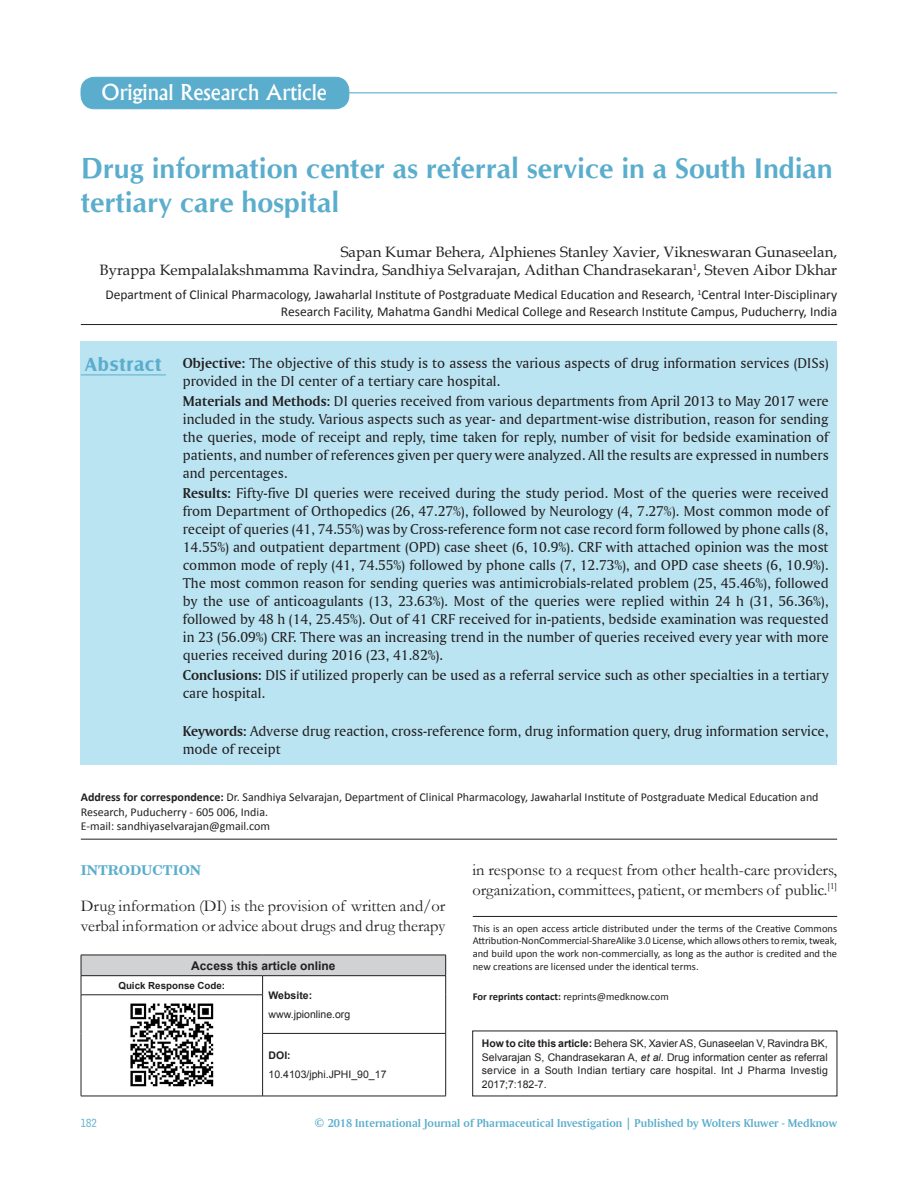
<style>
.page{position:relative;width:918px;height:1188px;background:#fff}
.page>*{position:absolute;margin:0;border:0;box-sizing:border-box;transform-origin:0 0}
.AT{font:700 28.5px/34.2px "CG Omega";color:#5aadcd}
.AH{font:500 21px "Albertus";color:#fff}
.ABSH{font:700 19.5px "Castle T";letter-spacing:.04em;color:#5aadcd}
.TX{font:16.5px/19.5px "Garamond";letter-spacing:-.005em;color:#231f20}
.ABS{font:15px/18px "Amerigo BT Roman A";color:#231f20}
.AU{font:15px/18px "Book Antiqua";color:#231f20;text-align:right}
.KWD{font:15px/18px "Amerigo BT Roman A";color:#231f20}
.AFF{font:13.5px/16.2px "Calibri";color:#231f20;text-align:right}
.t1{font:700 13.5px "Century Schoolbook BT";color:#5aadcd}
.ADD{font:12px/14.4px "Calibri";color:#231f20}
.t2{font:12px "Amerigo BT Bold A";color:#5aadcd}
.AAO{font:700 12px "Arial";color:#231f20}
.t3{font:12px "Bell Centennial BT Address";color:#5aadcd}
.Reprint{font:10.5px/12.6px "Calibri";color:#231f20;text-align:justify}
.SRC{font:10.5px/13.5px "Arial";letter-spacing:.02em;color:#231f20;text-align:justify}
.WEB{font:10.5px "Arial";color:#231f20}
.WEB-2{font:700 10.5px "Arial";color:#231f20}
.QRC{font:700 9.75px "Arial";color:#231f20}
.s1{font-family:"Amerigo BT Bold A"}
.s2{font-weight:700}
.s3{font-style:italic}
</style>
<div class="page">
<hr style="left:81px;top:324px;width:756px;height:1px;background:#231f20">
<div style="left:81px;top:341px;width:756px;height:424px;background:#bae4f2"></div>
<hr style="left:81px;top:375px;width:85px;height:1px;background:#5aadcd">
<hr style="left:81px;top:839px;width:756px;height:1px;background:#231f20">
<div style="left:81px;top:955px;width:365px;height:21px;background:#d1d2d4"></div>
<hr style="left:445px;top:995px;width:1px;height:38px;background:#231f20">
<hr style="left:81px;top:995px;width:182px;height:1px;background:#231f20">
<hr style="left:81px;top:995px;width:1px;height:38px;background:#231f20">
<hr style="left:81px;top:1033px;width:1px;height:63px;background:#231f20">
<hr style="left:81px;top:1096px;width:182px;height:1px;background:#231f20">
<hr style="left:262px;top:1033px;width:184px;height:1px;background:#231f20">
<hr style="left:445px;top:1034px;width:1px;height:62px;background:#231f20">
<hr style="left:263px;top:1096px;width:183px;height:1px;background:#231f20">
<svg style="left:262px;top:976px;width:1px;height:19px"></svg>
<hr style="left:262px;top:995px;width:1px;height:38px;background:#231f20">
<hr style="left:262px;top:1034px;width:1px;height:62px;background:#231f20">
<hr style="left:81px;top:955px;width:182px;height:1px;background:#231f20">
<svg style="left:81px;top:955px;width:1px;height:40px"></svg>
<hr style="left:263px;top:955px;width:183px;height:1px;background:#231f20">
<svg style="left:445px;top:955px;width:1px;height:40px"></svg>
<hr style="left:81px;top:975px;width:182px;height:1px;background:#231f20">
<hr style="left:263px;top:975px;width:183px;height:1px;background:#231f20">
<img style="left:130px;top:1003px;width:84px;height:84px">
<hr style="left:261px;top:92px;width:576px;height:1px;background:#5aadcd">
<div style="left:81px;top:77px;width:268px;height:32px;background:#5aadcd;border-radius:14px"></div>
<div style="left:81px;top:77px;width:268px;height:32px;border:1px solid #5aadcd;border-radius:14px"></div>
<hr style="left:473px;top:916px;width:364px;height:1px;background:#231f20">
<p class="AH" style="left:102px;top:80px;width:227px">Original Research Article</p>
<p class="AT" style="left:81px;top:151px;width:753px">Drug information center as referral service in a South Indian tertiary care hospital</p>
<p class="AU" style="left:100px;top:242px;width:739px">Sapan Kumar Behera, Alphienes Stanley Xavier, Vikneswaran Gunaseelan,<br>Byrappa Kempalalakshmamma Ravindra, Sandhiya Selvarajan, Adithan Chandrasekaran<sup>1</sup>, Steven Aibor Dkhar</p>
<p class="AFF" style="left:105px;top:287px;width:733px">Department of Clinical Pharmacology, Jawaharlal Institute of Postgraduate Medical Education and Research, <sup>1</sup>Central Inter-Disciplinary<br>Research Facility, Mahatma Gandhi Medical College and Research Institute Campus, Puducherry, India</p>
<p class="ABSH" style="left:85px;top:353px;width:78px">Abstract</p>
<p class="ABS" style="left:183px;top:354px;width:647px"><span class="s1">Objective:</span> The objective of this study is to assess the various aspects of drug information services (DISs) provided in the DI center of a tertiary care hospital.</p>
<p class="ABS" style="left:183px;top:392px;width:647px;text-align:justify"><span class="s1">Materials and Methods:</span> DI queries received from various departments from April 2013 to May 2017 were included in the study. Various aspects such as year‑ and department‑wise distribution, reason for sending the queries, mode of receipt and reply, time taken for reply, number of visit for bedside examination of patients, and number of references given per query were analyzed. All the results are expressed in numbers and percentages.</p>
<p class="ABS" style="left:183px;top:484px;width:647px;text-align:justify"><span class="s1">Results:</span> Fifty‑five DI queries were received during the study period. Most of the queries were received from Department of Orthopedics (26, 47.27%), followed by Neurology (4, 7.27%). Most common mode of receipt of queries (41, 74.55%) was by Cross-reference form not case record form followed by phone calls (8, 14.55%) and outpatient department (OPD) case sheet (6, 10.9%). CRF with attached opinion was the most common mode of reply (41, 74.55%) followed by phone calls (7, 12.73%), and OPD case sheets (6, 10.9%).<br>The most common reason for sending queries was antimicrobials‑related problem (25, 45.46%), followed by the use of anticoagulants (13, 23.63%). Most of the queries were replied within 24 h (31, 56.36%), followed by 48 h (14, 25.45%). Out of 41 CRF received for in‑patients, bedside examination was requested in 23 (56.09%) CRF. There was an increasing trend in the number of queries received every year with more queries received during 2016 (23, 41.82%).</p>
<p class="ABS" style="left:183px;top:666px;width:647px"><span class="s1">Conclusions:</span> DIS if utilized properly can be used as a referral service such as other specialties in a tertiary care hospital.</p>
<p class="KWD" style="left:183px;top:721px;width:647px"><span class="s1">Keywords:</span> Adverse drug reaction, cross‑reference form, drug information query, drug information service, mode of receipt</p>
<p class="ADD" style="left:81px;top:790px;width:739px"><span class="s2">Address for correspondence:</span> Dr. Sandhiya Selvarajan, Department of Clinical Pharmacology, Jawaharlal Institute of Postgraduate Medical Education and<br>Research, Puducherry ‑ 605 006, India.<br>E‑mail: sandhiyaselvarajan@gmail.com</p>
<h1 class="t1" style="left:81px;top:861px;width:122px">INTRODUCTION</h1>
<p class="TX" style="left:81px;top:896px;width:366px">Drug information (DI) is the provision of written and/or verbal information or advice about drugs and drug therapy</p>
<p class="AAO" style="left:191px;top:957px;width:146px">Access this article online</p>
<p class="QRC" style="left:118px;top:979px;width:108px">Quick Response Code:</p>
<p class="WEB-2" style="left:269px;top:988px;width:45px">Website:</p>
<p class="WEB" style="left:269px;top:1007px;width:83px">www.jpionline.org</p>
<p class="WEB-2" style="left:269px;top:1049px;width:24px">DOI:</p>
<p class="WEB" style="left:269px;top:1067px;width:119px">10.4103/jphi.JPHI_90_17</p>
<p class="TX" style="left:472px;top:860px;width:366px">in response to a request from other health‑care providers, organization, committees, patient, or members of public.<sup>[1]</sup></p>
<p class="Reprint" style="left:473px;top:922px;width:366px">This is an open access article distributed under the terms of the Creative Commons Attribution‑NonCommercial‑ShareAlike 3.0 License, which allows others to remix, tweak, and build upon the work non‑commercially, as long as the author is credited and the new creations are licensed under the identical terms.</p>
<p class="Reprint" style="left:473px;top:990px;width:198px"><span class="s2">For reprints contact:</span> reprints@medknow.com</p>
<p class="SRC" style="left:482px;top:1037px;width:348px"><span class="s2">How to cite this article:</span> Behera SK, Xavier AS, Gunaseelan V, Ravindra BK, Selvarajan S, Chandrasekaran A, <span class="s3">et al</span>. Drug information center as referral service in a South Indian tertiary care hospital. Int J Pharma Investig 2017;7:182-7.</p>
<p class="t3" style="left:81px;top:1116px;width:17px">182</p>
<p class="t2" style="left:315px;top:1116px;width:524px">© 2018 International Journal of Pharmaceutical Investigation | Published by Wolters Kluwer - Medknow</p>
</div>
